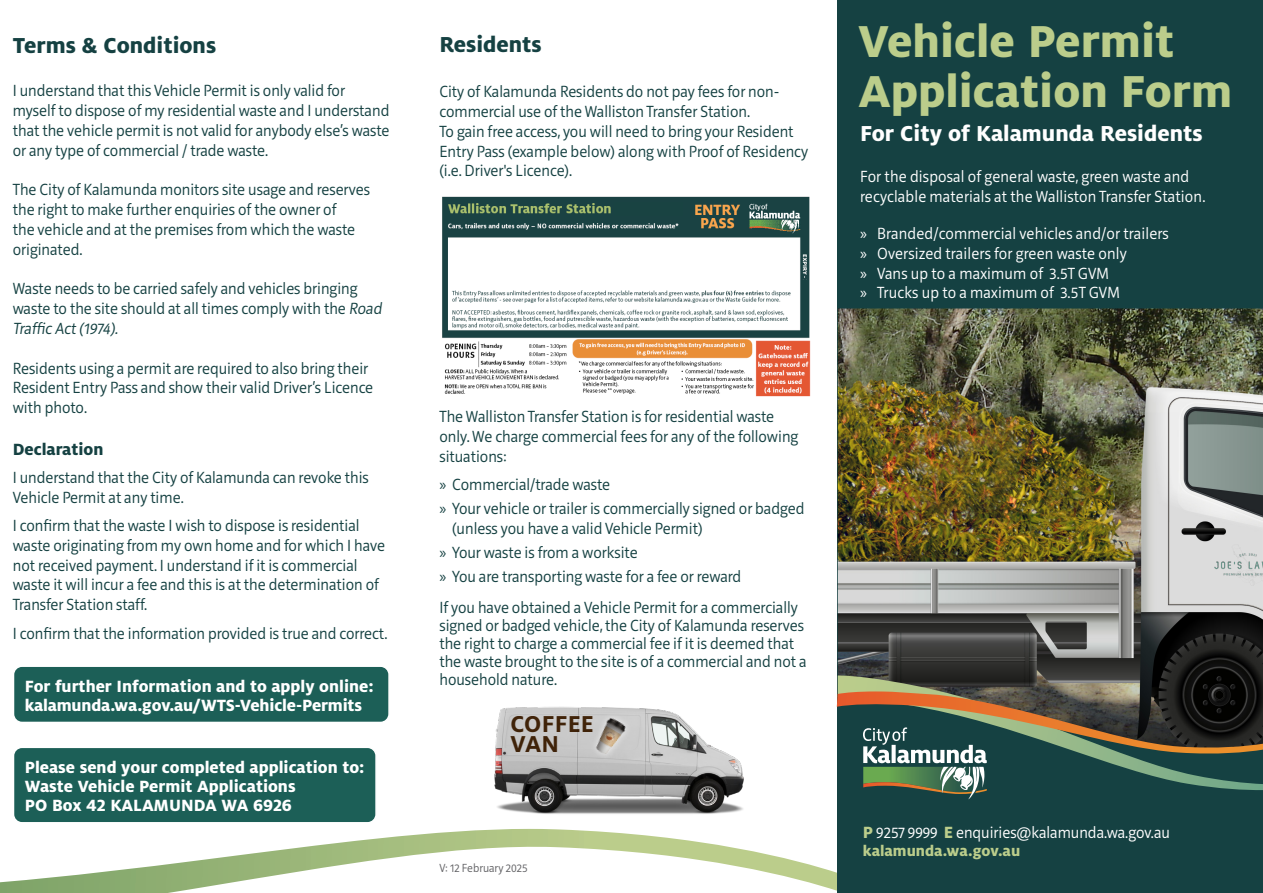
<style>
.page{position:relative;width:1263px;height:893px;background:#fff}
.page>*{position:absolute;margin:0;border:0;box-sizing:border-box;transform-origin:0 0}
.t1{font:800 49.5px "Milo OT";color:#bbcd8b}
.t2{font:700 25.5px/19.5px "Milo OT";letter-spacing:.01em;color:#522d0c}
.t3{font:800 24px "Milo OT";color:#fff}
.t4{font:800 24px "Milo OT";color:#154142}
.t5{font:800 18px "Milo OT";color:#fff}
.t6{font:800 18px "Milo OT";color:#154142}
.t7{font:300 16.5px/19.8px "Riga";color:#154142}
.t8{font:300 16.5px/19.8px "Riga";letter-spacing:.01em;color:#fff}
.t9{font:800 16.5px "Milo OT";color:#bbcd8b}
.t10{font:300 12px "Riga";color:#636366}
.s1{font-family:"Myriad Pro";font-weight:400}
.s2{font-family:"Milo OT";font-weight:800;font-size:18px;color:#bbcd8b}
</style>
<div class="page">
<svg style="left:0;top:829px;width:838px;height:64px"></svg>
<div style="left:838px;top:0;width:425px;height:893px;background:#154142"></div>
<img style="left:838px;top:308px;width:425px;height:367px">
<svg style="left:838px;top:675px;width:425px;height:16px;background:#4c4d40"></svg>
<svg style="left:837px;top:691px;width:426px;height:108px"></svg>
<img style="left:484px;top:706px;width:269px;height:151px">
<svg style="left:573px;top:706px;width:70px;height:71px;background:#bdbcbb"></svg>
<img style="left:1194px;top:539px;width:69px;height:52px">
<img style="left:442px;top:197px;width:369px;height:200px">
<div style="left:14px;top:666px;width:375px;height:56px;background:#1c5f57;border-radius:9px"></div>
<div style="left:13px;top:665px;width:377px;height:58px;border:2px solid #fff;border-radius:9px"></div>
<div style="left:14px;top:747px;width:362px;height:76px;background:#1c5f57;border-radius:9px"></div>
<div style="left:13px;top:747px;width:364px;height:76px;border:2px solid #fff;border-radius:9px"></div>
<div style="left:615px;top:202px;width:68px;height:14px;background:#194342"></div>
<div style="left:801px;top:280px;width:8px;height:41px;background:#194342"></div>
<p class="t4" style="left:13px;top:31px;width:205px">Terms &amp; Conditions</p>
<p class="t7" style="left:13px;top:81px;width:378px">I understand that this Vehicle Permit is only valid for myself to dispose of my residential waste and I understand that the vehicle permit is not valid for anybody else’s waste or any type of commercial / trade waste.</p>
<p class="t7" style="left:13px;top:180px;width:359px">The City of Kalamunda monitors site usage and reserves the right to make further enquiries of the owner of<br>the vehicle and at the premises from which the waste originated.</p>
<p class="t7" style="left:13px;top:279px;width:373px">Waste needs to be carried safely and vehicles bringing waste to the site should at all times comply with the Road<br>Traffic Act (1974).</p>
<p class="t7" style="left:13px;top:359px;width:362px">Residents using a permit are required to also bring their<br>Resident Entry Pass and show their valid Driver’s Licence with photo.</p>
<p class="t6" style="left:13px;top:439px;width:92px">Declaration</p>
<p class="t7" style="left:13px;top:468px;width:358px">I understand that the City of Kalamunda can revoke this<br>Vehicle Permit at any time.</p>
<p class="t7" style="left:13px;top:516px;width:374px">I confirm that the waste I wish to dispose is residential waste originating from my own home and for which I have not received payment. I understand if it is commercial waste it will incur a fee and this is at the determination of Transfer Station staff.</p>
<p class="t7" style="left:13px;top:624px;width:376px">I confirm that the information provided is true and correct.</p>
<p class="t5" style="left:25px;top:676px;width:350px">For further Information and to apply online:</p>
<p class="t5" style="left:25px;top:695px;width:339px">kalamunda.wa.gov.au/WTS-Vehicle-Permits</p>
<p class="t5" style="left:25px;top:757px;width:341px">Please send your completed application to:</p>
<p class="t5" style="left:25px;top:776px;width:272px">Waste Vehicle Permit Applications</p>
<p class="t5" style="left:25px;top:795px;width:269px">PO Box 42 KALAMUNDA WA 6926</p>
<p class="t4" style="left:439px;top:31px;width:104px">Residents</p>
<p class="t7" style="left:439px;top:82px;width:370px">City of Kalamunda Residents do not pay fees for non&shy;commercial use of the Walliston Transfer Station.<br>To gain free access, you will need to bring your Resident Entry Pass (example below) along with Proof of Residency (i.e. Driver's Licence).</p>
<p class="t7" style="left:439px;top:407px;width:360px">The Walliston Transfer Station is for residential waste only. We charge commercial fees for any of the following situations:</p>
<p class="t7" style="left:439px;top:475px;width:172px"><span class="s1">»</span> Commercial/trade waste</p>
<p class="t7" style="left:452px;top:499px;width:354px;text-indent:-13px"><span class="s1">»</span> Your vehicle or trailer is commercially signed or badged (unless you have a valid Vehicle Permit)</p>
<p class="t7" style="left:439px;top:543px;width:200px"><span class="s1">»</span> Your waste is from a worksite</p>
<p class="t7" style="left:439px;top:567px;width:303px"><span class="s1">»</span> You are transporting waste for a fee or reward</p>
<p class="t7" style="left:439px;top:599px;width:369px;line-height:18px">If you have obtained a Vehicle Permit for a commercially signed or badged vehicle, the City of Kalamunda reserves the right to charge a commercial fee if it is deemed that the waste brought to the site is of a commercial and not a household nature.</p>
<h2 class="t2" style="left:511px;top:715px;width:85px">COFFEE<br>VAN</h2>
<p class="t10" style="left:439px;top:862px;width:90px">V: 12 February 2025</p>
<p class="t1" style="left:858px;top:13px;width:318px">Vehicle Permit</p>
<p class="t1" style="left:858px;top:63px;width:375px">Application Form</p>
<p class="t3" style="left:860px;top:120px;width:344px">For City of Kalamunda Residents</p>
<p class="t8" style="left:860px;top:168px;width:347px">For the disposal of general waste, green waste and recyclable materials at the Walliston Transfer Station.</p>
<p class="t8" style="left:860px;top:224px;width:310px"><span class="s1">»</span> Branded/commercial vehicles and/or trailers</p>
<p class="t8" style="left:860px;top:244px;width:268px"><span class="s1">»</span> Oversized trailers for green waste only</p>
<p class="t8" style="left:860px;top:264px;width:251px"><span class="s1">»</span> Vans up to a maximum of 3.5T GVM</p>
<p class="t8" style="left:860px;top:284px;width:261px"><span class="s1">»</span> Trucks up to a maximum of 3.5T GVM</p>
<p class="t8" style="left:863px;top:823px;width:308px"><span class="s2">P</span> 9257 9999 <span class="s2">E</span> enquiries@kalamunda.wa.gov.au</p>
<p class="t9" style="left:863px;top:841px;width:159px">kalamunda.wa.gov.au</p>
</div>
